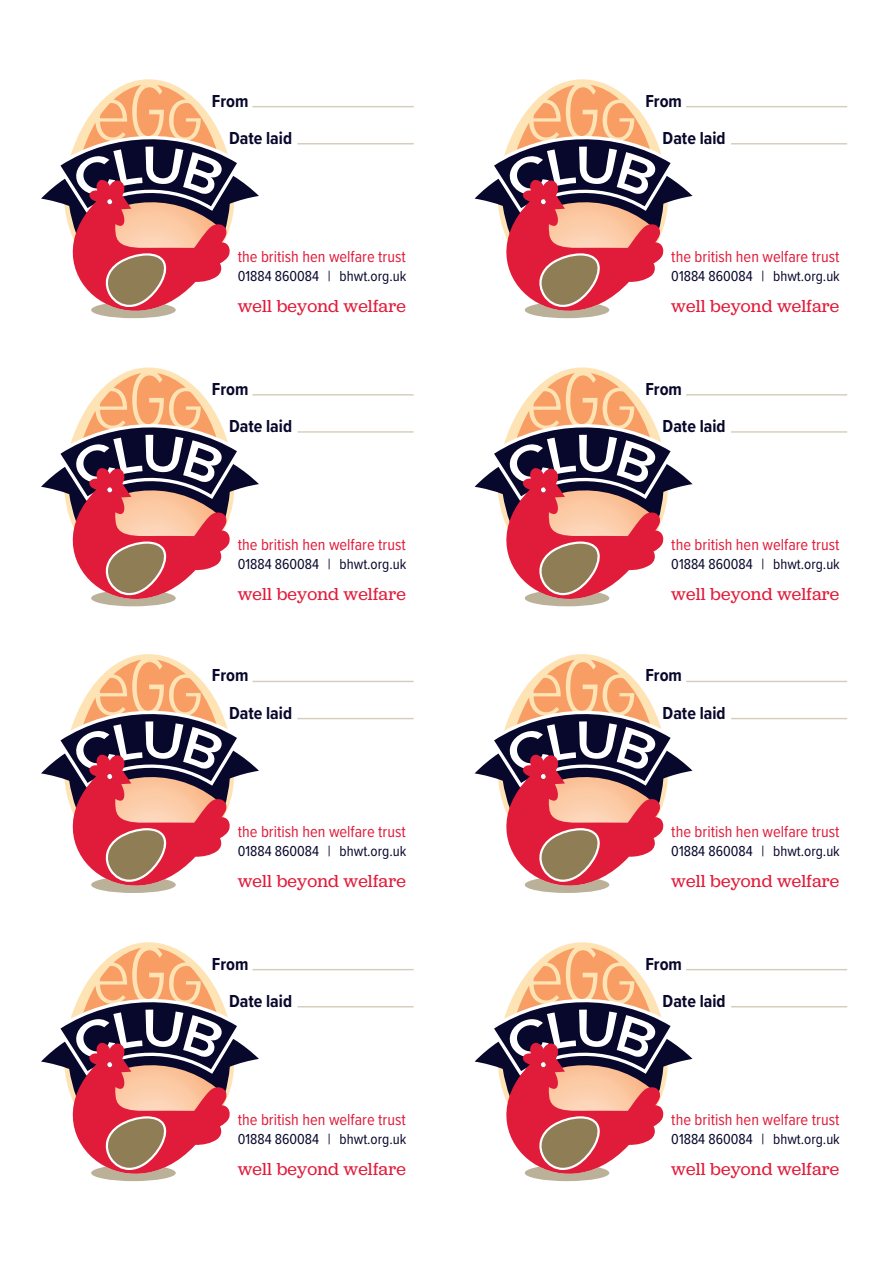
<style>
.page{position:relative;width:893px;height:1263px;background:#fff}
.page>*{position:absolute;margin:0;border:0;box-sizing:border-box;transform-origin:0 0}
.t1{font:18px "Jubilat";letter-spacing:.01em;color:#e01c3a}
.t2{font:700 18px "Proxima Nova Cond";color:#08072c}
.t3{font:16.5px "Proxima Nova Cond";color:#e01c3a}
.t4{font:15px "Proxima Nova Cond";color:#08072c}
</style>
<div class="page">
<hr style="left:253px;top:106px;width:161px;height:1px;background:#baac8e">
<hr style="left:297px;top:143px;width:117px;height:1px;background:#baac8e">
<svg style="left:41px;top:79px;width:218px;height:239px"></svg>
<hr style="left:686px;top:106px;width:161px;height:1px;background:#baac8e">
<hr style="left:731px;top:143px;width:116px;height:1px;background:#baac8e">
<svg style="left:475px;top:79px;width:217px;height:239px"></svg>
<hr style="left:253px;top:394px;width:161px;height:1px;background:#baac8e">
<hr style="left:297px;top:431px;width:117px;height:2px;background:#baac8e">
<svg style="left:41px;top:367px;width:218px;height:239px"></svg>
<hr style="left:686px;top:394px;width:161px;height:1px;background:#baac8e">
<hr style="left:731px;top:431px;width:116px;height:2px;background:#baac8e">
<svg style="left:475px;top:367px;width:217px;height:239px"></svg>
<hr style="left:253px;top:681px;width:161px;height:1px;background:#baac8e">
<hr style="left:297px;top:718px;width:117px;height:1px;background:#baac8e">
<svg style="left:41px;top:654px;width:218px;height:239px"></svg>
<hr style="left:686px;top:681px;width:161px;height:1px;background:#baac8e">
<hr style="left:731px;top:718px;width:116px;height:1px;background:#baac8e">
<svg style="left:475px;top:654px;width:217px;height:239px"></svg>
<hr style="left:253px;top:969px;width:161px;height:1px;background:#baac8e">
<hr style="left:297px;top:1006px;width:117px;height:1px;background:#baac8e">
<svg style="left:41px;top:942px;width:218px;height:239px"></svg>
<hr style="left:686px;top:969px;width:161px;height:1px;background:#baac8e">
<hr style="left:731px;top:1006px;width:116px;height:1px;background:#baac8e">
<svg style="left:475px;top:942px;width:217px;height:239px"></svg>
<p class="t2" style="left:212px;top:87px;width:38px">From</p>
<p class="t2" style="left:645px;top:87px;width:38px">From</p>
<p class="t2" style="left:229px;top:124px;width:65px">Date laid</p>
<p class="t2" style="left:663px;top:124px;width:65px">Date laid</p>
<p class="t3" style="left:238px;top:244px;width:170px">the british hen welfare trust</p>
<p class="t4" style="left:238px;top:265px;width:170px">01884 860084 | bhwt.org.uk</p>
<p class="t1" style="left:238px;top:295px;width:169px">well beyond welfare</p>
<p class="t3" style="left:671px;top:244px;width:170px">the british hen welfare trust</p>
<p class="t4" style="left:671px;top:265px;width:170px">01884 860084 | bhwt.org.uk</p>
<p class="t1" style="left:671px;top:295px;width:169px">well beyond welfare</p>
<p class="t2" style="left:212px;top:375px;width:38px">From</p>
<p class="t2" style="left:645px;top:375px;width:38px">From</p>
<p class="t2" style="left:229px;top:413px;width:65px">Date laid</p>
<p class="t2" style="left:663px;top:413px;width:65px">Date laid</p>
<p class="t3" style="left:238px;top:533px;width:170px">the british hen welfare trust</p>
<p class="t4" style="left:238px;top:553px;width:170px">01884 860084 | bhwt.org.uk</p>
<p class="t1" style="left:238px;top:583px;width:169px">well beyond welfare</p>
<p class="t3" style="left:671px;top:533px;width:170px">the british hen welfare trust</p>
<p class="t4" style="left:671px;top:553px;width:170px">01884 860084 | bhwt.org.uk</p>
<p class="t1" style="left:671px;top:583px;width:169px">well beyond welfare</p>
<p class="t2" style="left:212px;top:662px;width:38px">From</p>
<p class="t2" style="left:645px;top:662px;width:38px">From</p>
<p class="t2" style="left:229px;top:699px;width:65px">Date laid</p>
<p class="t2" style="left:663px;top:699px;width:65px">Date laid</p>
<p class="t3" style="left:238px;top:819px;width:170px">the british hen welfare trust</p>
<p class="t4" style="left:238px;top:839px;width:170px">01884 860084 | bhwt.org.uk</p>
<p class="t1" style="left:238px;top:869px;width:169px">well beyond welfare</p>
<p class="t3" style="left:671px;top:819px;width:170px">the british hen welfare trust</p>
<p class="t4" style="left:671px;top:839px;width:170px">01884 860084 | bhwt.org.uk</p>
<p class="t1" style="left:671px;top:869px;width:169px">well beyond welfare</p>
<p class="t2" style="left:212px;top:950px;width:38px">From</p>
<p class="t2" style="left:645px;top:950px;width:38px">From</p>
<p class="t2" style="left:229px;top:987px;width:65px">Date laid</p>
<p class="t2" style="left:663px;top:987px;width:65px">Date laid</p>
<p class="t3" style="left:238px;top:1107px;width:170px">the british hen welfare trust</p>
<p class="t4" style="left:238px;top:1127px;width:170px">01884 860084 | bhwt.org.uk</p>
<p class="t1" style="left:238px;top:1157px;width:169px">well beyond welfare</p>
<p class="t3" style="left:671px;top:1107px;width:170px">the british hen welfare trust</p>
<p class="t4" style="left:671px;top:1127px;width:170px">01884 860084 | bhwt.org.uk</p>
<p class="t1" style="left:671px;top:1157px;width:169px">well beyond welfare</p>
</div>
